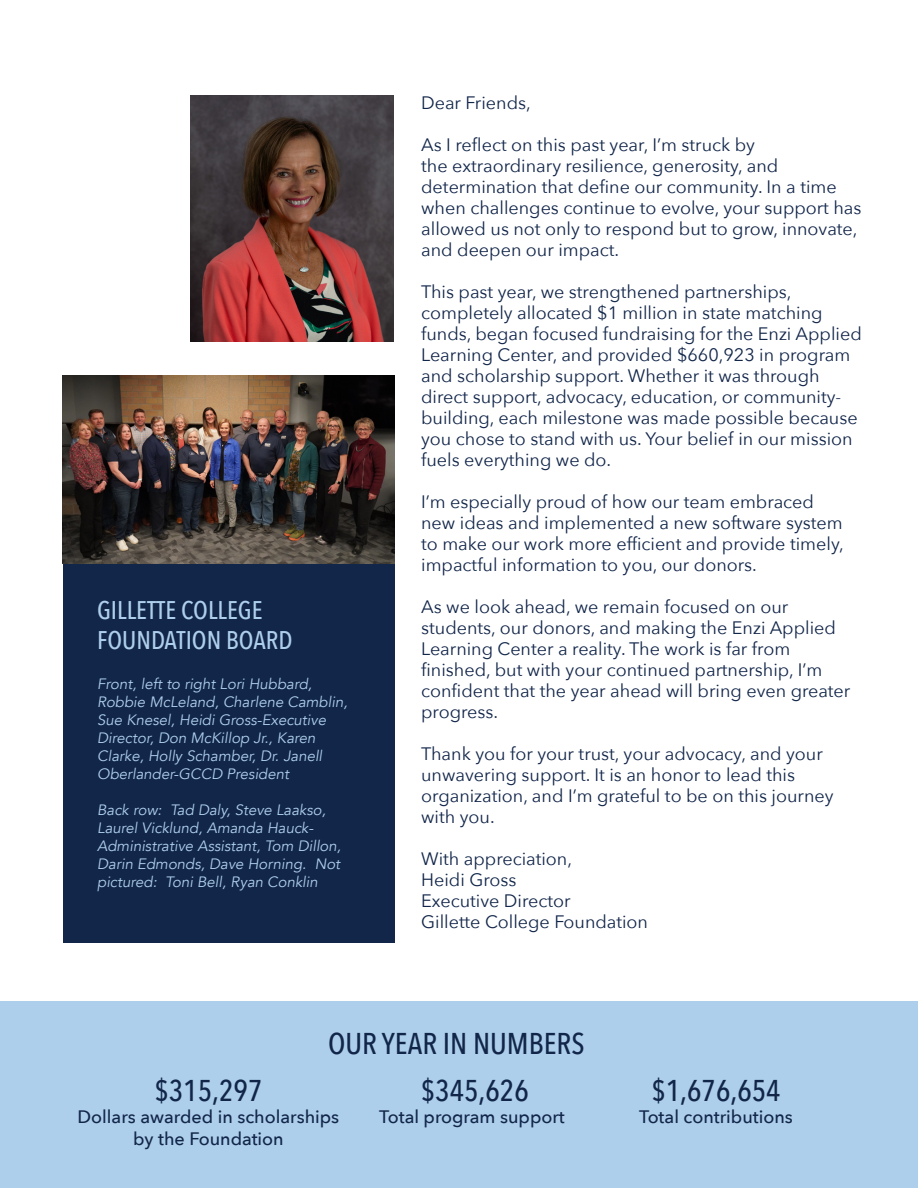
<style>
.page{position:relative;width:918px;height:1188px;background:#fff}
.page>*{position:absolute;margin:0;border:0;box-sizing:border-box;transform-origin:0 0}
.t1{font:500 30px "Avenir Next Condensed";color:#12264a}
.t2{font:500 25.5px "Avenir Next Condensed";color:#adcfeb}
.t3{font:18px/21px "Avenir Next";color:#12264a}
.t4{font:500 18px/21.6px "Avenir Next";color:#12264a;text-align:center}
.t5{font:italic 15px/18px "Avenir";color:#adcfeb}
</style>
<div class="page">
<div style="left:0;top:1002px;width:918px;height:186px;background:#adcfeb"></div>
<div style="left:63px;top:563px;width:331px;height:380px;background:#12264a"></div>
<img style="left:191px;top:95px;width:203px;height:246px">
<img style="left:63px;top:376px;width:331px;height:188px">
<p class="t2" style="left:97px;top:595px;width:167px">GILLETTE COLLEGE</p>
<p class="t2" style="left:97px;top:625px;width:197px">FOUNDATION BOARD</p>
<p class="t5" style="left:97px;top:675px;width:252px">Front, left to right Lori Hubbard, Robbie McLeland, Charlene Camblin, Sue Knesel, Heidi Gross-Executive Director, Don McKillop Jr., Karen Clarke, Holly Schamber, Dr. Janell Oberlander-GCCD President</p>
<p class="t5" style="left:97px;top:801px;width:245px">Back row: Tad Daly, Steve Laakso, Laurel Vicklund, Amanda Hauck-Administrative Assistant, Tom Dillon, Darin Edmonds, Dave Horning. Not pictured: Toni Bell, Ryan Conklin</p>
<p class="t3" style="left:421px;top:91px;width:111px">Dear Friends,</p>
<p class="t3" style="left:421px;top:133px;width:442px">As I reflect on this past year, I’m struck by<br>the extraordinary resilience, generosity, and determination that define our community. In a time when challenges continue to evolve, your support has allowed us not only to respond but to grow, innovate, and deepen our impact.</p>
<p class="t3" style="left:421px;top:280px;width:442px">This past year, we strengthened partnerships, completely allocated $1 million in state matching funds, began focused fundraising for the Enzi Applied Learning Center, and provided $660,923 in program and scholarship support. Whether it was through direct support, advocacy, education, or community&shy;building, each milestone was made possible because you chose to stand with us. Your belief in our mission fuels everything we do.</p>
<p class="t3" style="left:421px;top:490px;width:424px">I’m especially proud of how our team embraced new ideas and implemented a new software system to make our work more efficient and provide timely, impactful information to you, our donors.</p>
<p class="t3" style="left:421px;top:595px;width:431px">As we look ahead, we remain focused on our students, our donors, and making the Enzi Applied Learning Center a reality. The work is far from finished, but with your continued partnership, I’m confident that the year ahead will bring even greater progress.</p>
<p class="t3" style="left:421px;top:742px;width:414px">Thank you for your trust, your advocacy, and your unwavering support. It is an honor to lead this organization, and I’m grateful to be on this journey with you.</p>
<p class="t3" style="left:421px;top:847px;width:152px">With appreciation,</p>
<p class="t3" style="left:421px;top:868px;width:97px">Heidi Gross</p>
<p class="t3" style="left:421px;top:889px;width:151px">Executive Director</p>
<p class="t3" style="left:421px;top:910px;width:228px">Gillette College Foundation</p>
<p class="t1" style="left:328px;top:1025px;width:258px">OUR YEAR IN NUMBERS</p>
<p class="t1" style="left:154px;top:1073px;width:110px">$315,297</p>
<p class="t4" style="left:78px;top:1105px;width:263px">Dollars awarded in scholarships by the Foundation</p>
<p class="t1" style="left:421px;top:1073px;width:110px">$345,626</p>
<p class="t4" style="left:379px;top:1105px;width:187px">Total program support</p>
<p class="t1" style="left:651px;top:1073px;width:131px">$1,676,654</p>
<p class="t4" style="left:639px;top:1105px;width:155px">Total contributions</p>
</div>
